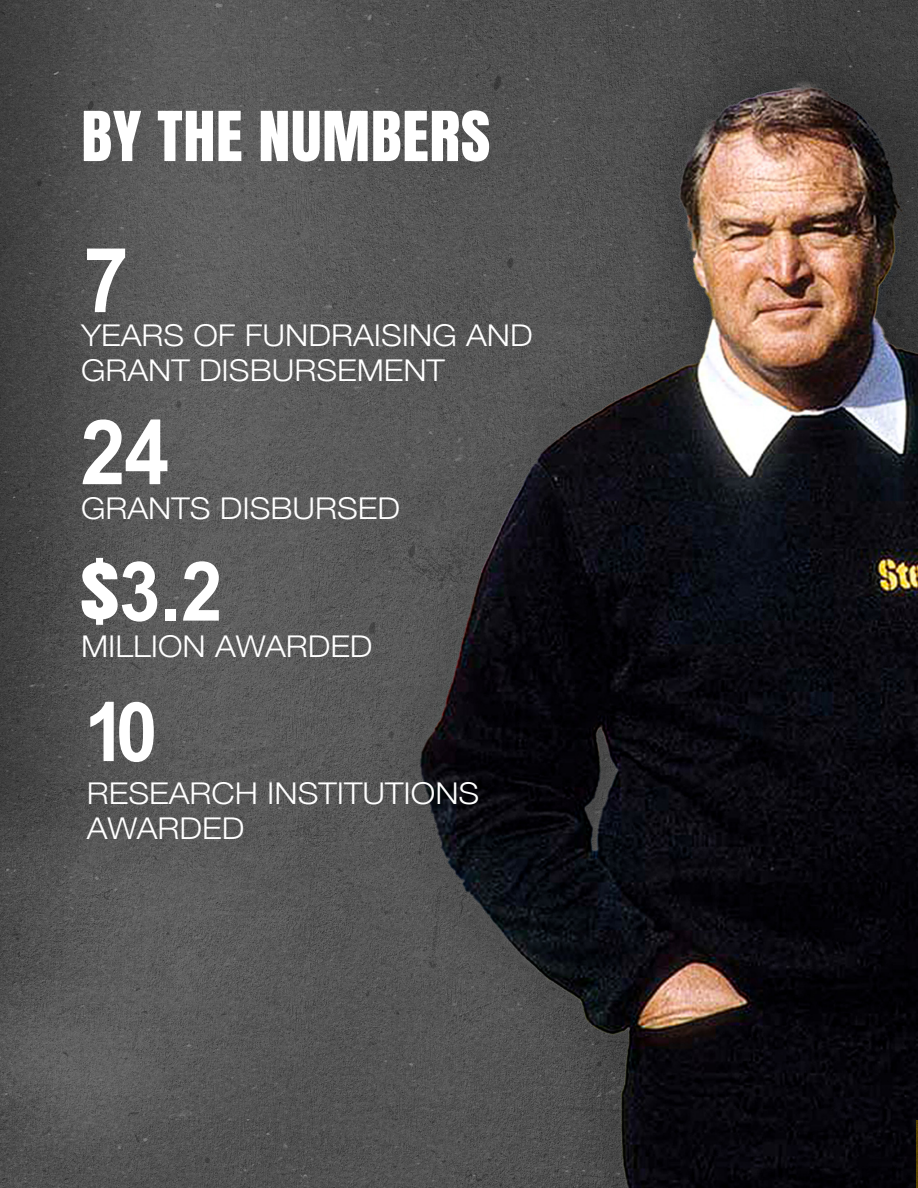
<style>
.page{position:relative;width:918px;height:1188px;background:#fff}
.page>*{position:absolute;margin:0;border:0;box-sizing:border-box;transform-origin:0 0}
.t1{font:700 90px/172.1px "Arial Narrow";color:#fff;scale:1.1 1}
.t2{font:700 82.5px "Arial Narrow";color:#fff;scale:1.1 1}
.t3{font:58.5px "Anton";letter-spacing:.01em;color:#fff;scale:1.1 1}
.t4{font:300 30px/34.5px "Helvetica Neue";color:#fff;scale:1.1 1}
.s1{font-family:"Anton";font-weight:400;font-size:76.5px}
</style>
<div class="page">
<img style="left:0;top:0;width:917px;height:1188px">
<img style="left:917px;top:1120px;width:1px;height:68px">
<p class="t3" style="left:81px;top:107px;width:373px">BY THE NUMBERS</p>
<h1 class="t1" style="left:81px;top:190px;width:82px">7<br>24</h1>
<p class="t4" style="left:81px;top:316px;width:412px">YEARS OF FUNDRAISING AND<br>GRANT DISBURSEMENT</p>
<p class="t4" style="left:81px;top:489px;width:292px">GRANTS DISBURSED</p>
<h2 class="t2" style="left:80px;top:529px;width:131px"><span class="s1">$</span>3.2</h2>
<p class="t4" style="left:81px;top:627px;width:267px">MILLION AWARDED</p>
<h2 class="t2" style="left:84px;top:670px;width:68px">10</h2>
<p class="t4" style="left:87px;top:774px;width:358px">RESEARCH INSTITUTIONS<br>AWARDED</p>
</div>
